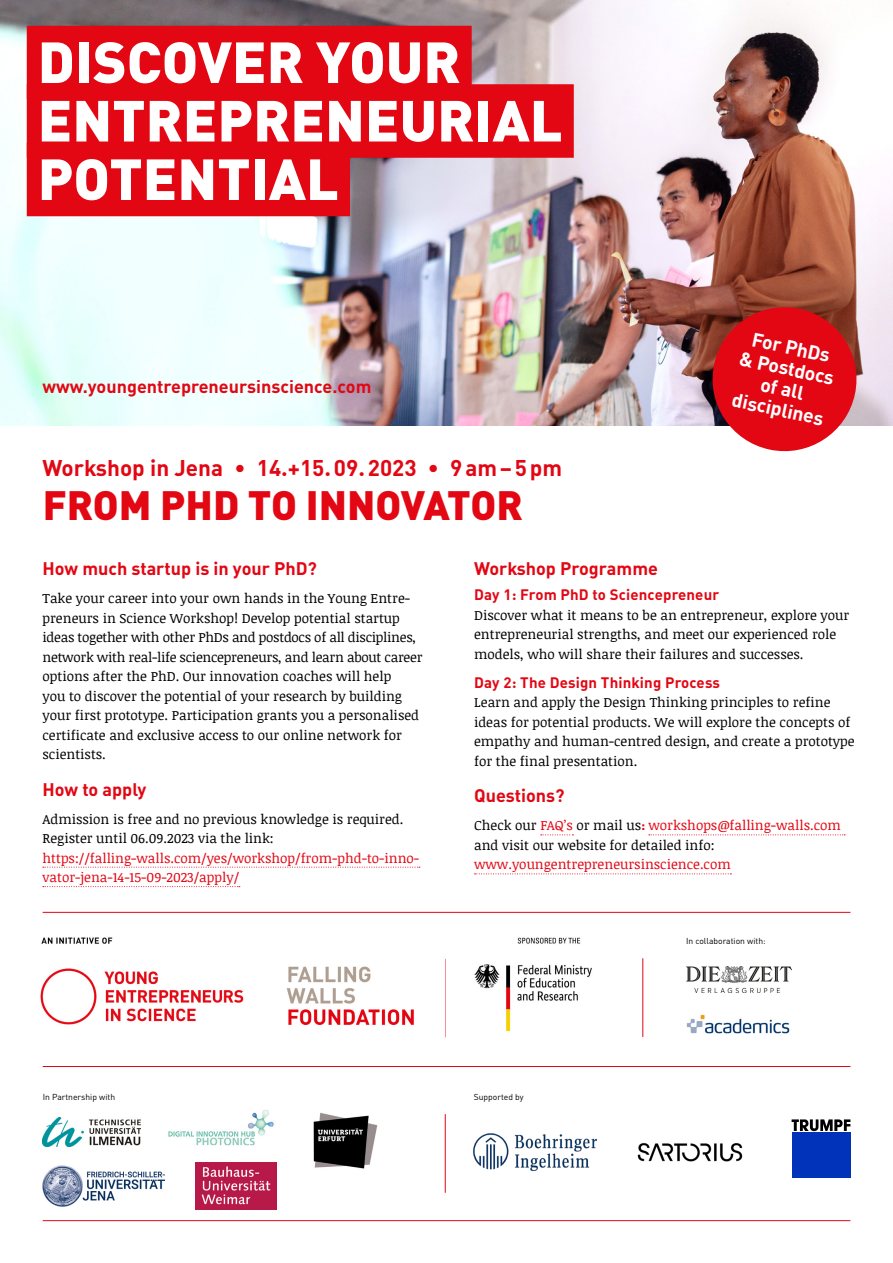
<style>
.page{position:relative;width:893px;height:1263px;background:#fff}
.page>*{position:absolute;margin:0;border:0;box-sizing:border-box;transform-origin:0 0}
.t1{font:900 57px/58.5px "DINOT";color:#fff}
.t2{font:900 40.5px "DINOT";color:#e30613}
.t3{font:700 22.5px "DINOT";color:#e30613}
.t4{font:700 19.5px/21px "DINOT";color:#fff;text-align:center}
.t5{font:700 18px "DINOT";color:#e30613}
.t6{font:700 15px "DINOT";letter-spacing:.01em;color:#e30613}
.t7{font:13.5px/19.5px "Noticia Text";color:#000}
.t8{font:13.5px/19.5px "Noticia Text";color:#e30613}
.t9{font:8.55px "DINOT";color:#000}
.s1{color:#e30613}
.s2{font-family:"DINOT";font-weight:700;color:#e30613}
</style>
<div class="page">
<img style="left:0;top:0;width:893px;height:425px">
<img style="left:637px;top:1143px;width:106px;height:19px">
<div style="left:792px;top:1132px;width:58px;height:46px;background:#0033ba"></div>
<svg style="left:792px;top:1119px;width:58px;height:12px"></svg>
<img style="left:473px;top:1133px;width:124px;height:38px">
<img style="left:686px;top:966px;width:106px;height:26px">
<img style="left:686px;top:1014px;width:104px;height:20px">
<hr style="left:43px;top:912px;width:807px;height:1px;background:#e30613">
<hr style="left:43px;top:1066px;width:807px;height:1px;background:#e30613">
<hr style="left:43px;top:1220px;width:807px;height:1px;background:#e30613">
<img style="left:40px;top:937px;width:552px;height:101px">
<hr style="left:643px;top:958px;width:1px;height:79px;background:#e30613">
<hr style="left:445px;top:1114px;width:1px;height:79px;background:#e30613">
<svg style="left:706px;top:301px;width:157px;height:151px;background:#d12e35"></svg>
<div style="left:27px;top:26px;width:445px;height:73px;background:#e30613"></div>
<div style="left:27px;top:84px;width:547px;height:74px;background:#e30613"></div>
<div style="left:27px;top:143px;width:323px;height:73px;background:#e30613"></div>
<svg style="left:43px;top:867px;width:377px;height:1px"></svg>
<svg style="left:43px;top:886px;width:197px;height:1px"></svg>
<svg style="left:541px;top:834px;width:32px;height:1px"></svg>
<svg style="left:649px;top:834px;width:196px;height:1px"></svg>
<svg style="left:474px;top:873px;width:257px;height:1px"></svg>
<img style="left:196px;top:1162px;width:80px;height:48px">
<img style="left:43px;top:1166px;width:122px;height:40px">
<img style="left:43px;top:1118px;width:97px;height:29px">
<img style="left:313px;top:1112px;width:65px;height:57px">
<img style="left:168px;top:1110px;width:106px;height:36px">
<h1 class="t1" style="left:38px;top:31px;width:526px">DISCOVER YOUR<br>ENTREPRENEURIAL<br>POTENTIAL</h1>
<h3 class="t5" style="left:43px;top:375px;width:330px">www.youngentrepreneursinscience.com</h3>
<h3 class="t3" style="left:43px;top:454px;width:521px">Workshop in Jena • 14.+15.09.2023 • 9am–5pm</h3>
<h2 class="t2" style="left:43px;top:478px;width:482px">FROM PHD TO INNOVATOR</h2>
<h3 class="t4" style="left:746px;top:326px;width:98px;rotate:12deg">For PhDs &amp; Postdocs of all disciplines</h3>
<h3 class="t5" style="left:43px;top:557px;width:276px">How much startup is in your PhD?</h3>
<p class="t7" style="left:43px;top:588px;width:382px">Take your career into your own hands in the Young Entre&shy;preneurs in Science Workshop! Develop potential startup ideas together with other PhDs and postdocs of all disciplines, network with real-life sciencepreneurs, and learn about career options after the PhD. Our innovation coaches will help<br>you to discover the potential of your research by building your first prototype. Participation grants you a personalised certificate and exclusive access to our online network for scientists.</p>
<h3 class="t5" style="left:43px;top:777px;width:106px">How to apply</h3>
<p class="t7" style="left:43px;top:809px;width:362px">Admission is free and no previous knowledge is required.<br>Register until 06.09.2023 via the link:</p>
<p class="t8" style="left:43px;top:848px;width:378px">https://falling-walls.com/yes/workshop/from-phd-to-inno&shy;vator-jena-14-15-09-2023/apply/</p>
<h3 class="t5" style="left:474px;top:557px;width:185px">Workshop Programme</h3>
<p class="t6" style="left:474px;top:585px;width:247px">Day 1: From PhD to Sciencepreneur</p>
<p class="t7" style="left:474px;top:605px;width:377px">Discover what it means to be an entrepreneur, explore your entrepreneurial strengths, and meet our experienced role models, who will share their failures and successes.</p>
<p class="t6" style="left:474px;top:673px;width:247px">Day 2: The Design Thinking Process</p>
<p class="t7" style="left:474px;top:692px;width:382px">Learn and apply the Design Thinking principles to refine ideas for potential products. We will explore the concepts of empathy and human-centred design, and create a prototype for the final presentation.</p>
<h3 class="t5" style="left:474px;top:784px;width:92px">Questions?</h3>
<p class="t7" style="left:474px;top:815px;width:368px">Check our <span class="s1">FAQ’s</span> or mail us<span class="s2">:</span> <span class="s1">workshops@falling-walls.com </span>and visit our website for detailed info:</p>
<p class="t8" style="left:474px;top:854px;width:258px">www.youngentrepreneursinscience.com</p>
<p class="t9" style="left:686px;top:935px;width:81px">In collaboration with:</p>
<p class="t9" style="left:43px;top:1092px;width:74px">In Partnership with</p>
<p class="t9" style="left:474px;top:1092px;width:51px">Supported by</p>
</div>
